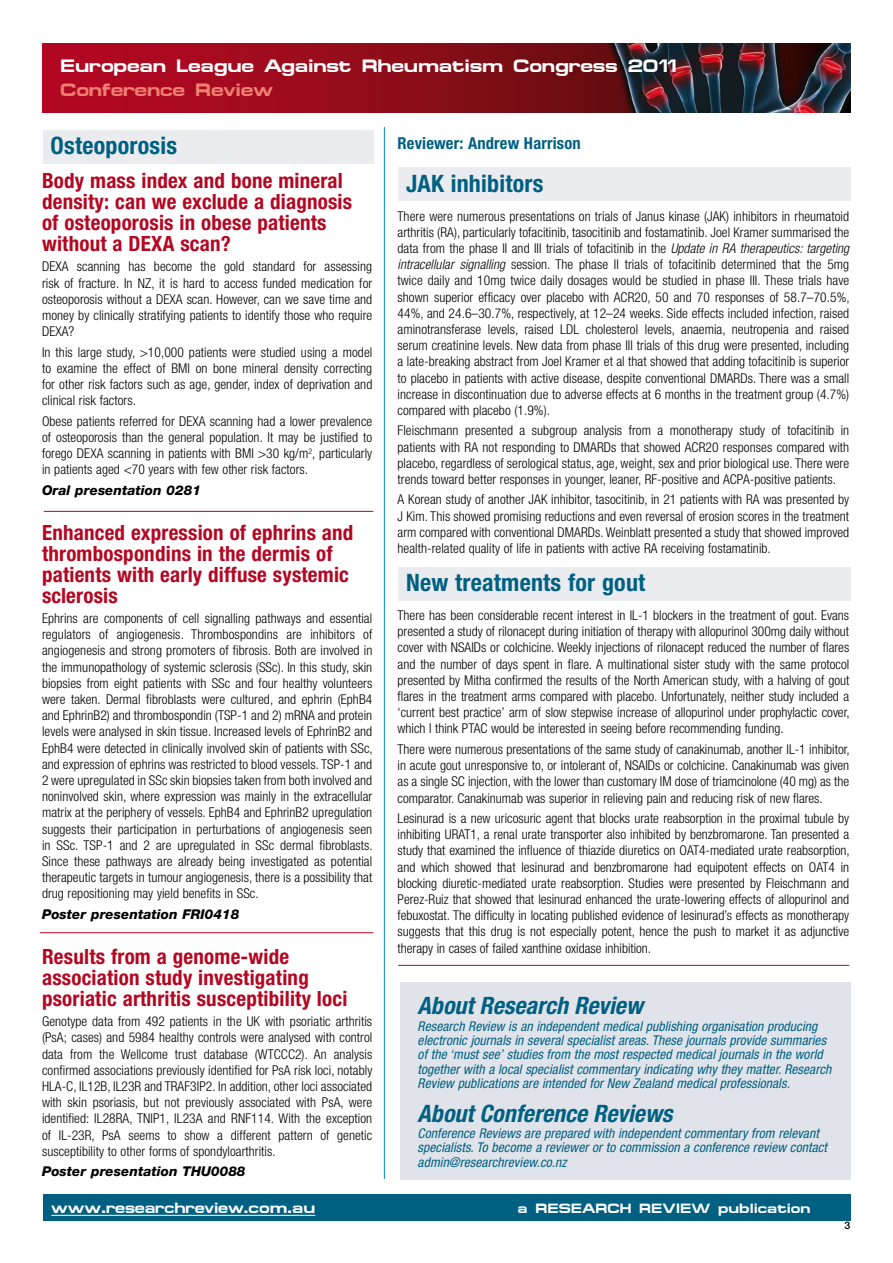
<style>
.page{position:relative;width:893px;height:1263px;background:#fff}
.page>*{position:absolute;margin:0;border:0;box-sizing:border-box;transform-origin:0 0}
.t1{font:700 condensed 24px "Helvetica Neue LT Pro";letter-spacing:.01em;color:#006082}
.t2{font:italic 700 condensed 24px "Helvetica Neue LT Pro";color:#006082}
.t3{font:700 condensed 21px/21px "Helvetica Neue LT Pro";letter-spacing:.01em;color:#b30722}
.t4{font:700 18px "Micro Extended";letter-spacing:-.01em;color:#fff}
.t5{font:700 18px "Micro Extended";letter-spacing:-.01em;color:#ee7f71}
.t6{font:700 condensed 16.5px "Helvetica Neue LT Pro";letter-spacing:.01em;color:#006082}
.t7{font:700 15px "Micro Extended";letter-spacing:-.01em;color:#fff}
.t8{font:300 condensed 13.5px/16.2px "Helvetica Neue LT Pro";letter-spacing:.005em;color:#000;text-align:justify}
.t9{font:italic condensed 13.5px/14.2px "Helvetica Neue LT Pro";letter-spacing:.005em;color:#006082}
.t10{font:italic 800 13.5px "Helvetica Neue LT Pro";letter-spacing:.005em;color:#000}
.t11{font:700 13.5px "Micro Extended";color:#fff}
.t12{font:500 10.5px "Helvetica Neue LT Pro";color:#000}
.s1{font-style:italic}
</style>
<div class="page">
<svg style="left:43px;top:44px;width:526px;height:68px;background:#970b1b"></svg>
<img style="left:569px;top:44px;width:281px;height:68px">
<div style="left:43px;top:1194px;width:807px;height:26px;background:#006082"></div>
<hr style="left:51px;top:1215px;width:264px;height:1px;background:#fff">
<hr style="left:384px;top:127px;width:1px;height:1052px;background:#008ac9">
<div style="left:43px;top:130px;width:330px;height:33px;background:#eaecf0"></div>
<div style="left:398px;top:167px;width:453px;height:34px;background:#eaecf0"></div>
<div style="left:398px;top:567px;width:453px;height:34px;background:#eaecf0"></div>
<hr style="left:44px;top:511px;width:329px;height:1px;background:#b30722">
<hr style="left:40px;top:932px;width:333px;height:1px;background:#b30722">
<hr style="left:398px;top:965px;width:451px;height:1px;background:#b30722">
<div style="left:400px;top:982px;width:451px;height:198px;background:#e0e4ea"></div>
<h3 class="t4" style="left:60px;top:56px;width:622px">European League Against Rheumatism Congress 2011</h3>
<h3 class="t5" style="left:60px;top:79px;width:214px">Conference Review</h3>
<h1 class="t1" style="left:51px;top:131px;width:128px">Osteoporosis</h1>
<h2 class="t3" style="left:42px;top:170px;width:312px">Body mass index and bone mineral density: can we exclude a diagnosis of osteoporosis in obese patients without a DEXA scan?</h2>
<p class="t8" style="left:42px;top:258px;width:332px">DEXA scanning has become the gold standard for assessing risk of fracture. In NZ, it is hard to access funded medication for osteoporosis without a DEXA scan. However, can we save time and money by clinically stratifying patients to identify those who require DEXA?</p>
<p class="t8" style="left:42px;top:344px;width:332px">In this large study, &gt;10,000 patients were studied using a model to examine the effect of BMI on bone mineral density correcting for other risk factors such as age, gender, index of deprivation and clinical risk factors.</p>
<p class="t8" style="left:42px;top:413px;width:332px">Obese patients referred for DEXA scanning had a lower prevalence of osteoporosis than the general population. It may be justified to forego DEXA scanning in patients with BMI &gt;30 kg/m<sup>2</sup>, particularly in patients aged &lt;70 years with few other risk factors.</p>
<p class="t10" style="left:42px;top:482px;width:160px">Oral presentation 0281</p>
<h2 class="t3" style="left:42px;top:521px;width:313px">Enhanced expression of ephrins and thrombospondins in the dermis of patients with early diffuse systemic sclerosis</h2>
<p class="t8" style="left:42px;top:610px;width:332px">Ephrins are components of cell signalling pathways and essential regulators of angiogenesis. Thrombospondins are inhibitors of angiogenesis and strong promoters of fibrosis. Both are involved in the immunopathology of systemic sclerosis (SSc). In this study, skin biopsies from eight patients with SSc and four healthy volunteers were taken. Dermal fibroblasts were cultured, and ephrin (EphB4 and EphrinB2) and thrombospondin (TSP-1 and 2) mRNA and protein levels were analysed in skin tissue. Increased levels of EphrinB2 and EphB4 were detected in clinically involved skin of patients with SSc, and expression of ephrins was restricted to blood vessels. TSP-1 and 2 were upregulated in SSc skin biopsies taken from both involved and noninvolved skin, where expression was mainly in the extracellular matrix at the periphery of vessels. EphB4 and EphrinB2 upregulation suggests their participation in perturbations of angiogenesis seen in SSc. TSP-1 and 2 are upregulated in SSc dermal fibroblasts.<br>Since these pathways are already being investigated as potential therapeutic targets in tumour angiogenesis, there is a possibility that drug repositioning may yield benefits in SSc.</p>
<p class="t10" style="left:42px;top:906px;width:199px">Poster presentation FRI0418</p>
<h2 class="t3" style="left:42px;top:945px;width:307px">Results from a genome-wide association study investigating psoriatic arthritis susceptibility loci</h2>
<p class="t8" style="left:42px;top:1013px;width:332px">Genotype data from 492 patients in the UK with psoriatic arthritis (PsA; cases) and 5984 healthy controls were analysed with control data from the Wellcome trust database (WTCCC2). An analysis confirmed associations previously identified for PsA risk loci, notably HLA-C, IL12B, IL23R and TRAF3IP2. In addition, other loci associated with skin psoriasis, but not previously associated with PsA, were identified: IL28RA, TNIP1, IL23A and RNF114. With the exception of IL-23R, PsA seems to show a different pattern of genetic susceptibility to other forms of spondyloarthritis.</p>
<p class="t10" style="left:42px;top:1163px;width:205px">Poster presentation THU0088</p>
<p class="t6" style="left:398px;top:133px;width:185px">Reviewer: Andrew Harrison</p>
<h1 class="t1" style="left:406px;top:168px;width:139px">JAK inhibitors</h1>
<p class="t8" style="left:398px;top:207px;width:454px">There were numerous presentations on trials of Janus kinase (JAK) inhibitors in rheumatoid arthritis (RA), particularly tofacitinib, tasocitinib and fostamatinib. Joel Kramer summarised the data from the phase II and III trials of tofacitinib in the <span class="s1">Update in RA therapeutics: targeting intracellular signalling</span> session. The phase II trials of tofacitinib determined that the 5mg twice daily and 10mg twice daily dosages would be studied in phase III. These trials have shown superior efficacy over placebo with ACR20, 50 and 70 responses of 58.7–70.5%, 44%, and 24.6–30.7%, respectively, at 12–24 weeks. Side effects included infection, raised aminotransferase levels, raised LDL cholesterol levels, anaemia, neutropenia and raised serum creatinine levels. New data from phase III trials of this drug were presented, including a late-breaking abstract from Joel Kramer et al that showed that adding tofacitinib is superior to placebo in patients with active disease, despite conventional DMARDs. There was a small increase in discontinuation due to adverse effects at 6 months in the treatment group (4.7%) compared with placebo (1.9%).</p>
<p class="t8" style="left:398px;top:422px;width:453px">Fleischmann presented a subgroup analysis from a monotherapy study of tofacitinib in patients with RA not responding to DMARDs that showed ACR20 responses compared with placebo, regardless of serological status, age, weight, sex and prior biological use. There were trends toward better responses in younger, leaner, RF-positive and ACPA-positive patients.</p>
<p class="t8" style="left:398px;top:491px;width:453px">A Korean study of another JAK inhibitor, tasocitinib, in 21 patients with RA was presented by J Kim. This showed promising reductions and even reversal of erosion scores in the treatment arm compared with conventional DMARDs. Weinblatt presented a study that showed improved health-related quality of life in patients with active RA receiving fostamatinib.</p>
<h1 class="t1" style="left:406px;top:568px;width:241px">New treatments for gout</h1>
<p class="t8" style="left:398px;top:607px;width:454px">There has been considerable recent interest in IL-1 blockers in the treatment of gout. Evans presented a study of rilonacept during initiation of therapy with allopurinol 300mg daily without cover with NSAIDs or colchicine. Weekly injections of rilonacept reduced the number of flares and the number of days spent in flare. A multinational sister study with the same protocol presented by Mitha confirmed the results of the North American study, with a halving of gout flares in the treatment arms compared with placebo. Unfortunately, neither study included a ‘current best practice’ arm of slow stepwise increase of allopurinol under prophylactic cover, which I think PTAC would be interested in seeing before recommending funding.</p>
<p class="t8" style="left:398px;top:741px;width:454px">There were numerous presentations of the same study of canakinumab, another IL-1 inhibitor, in acute gout unresponsive to, or intolerant of, NSAIDs or colchicine. Canakinumab was given as a single SC injection, with the lower than customary IM dose of triamcinolone (40 mg) as the comparator. Canakinumab was superior in relieving pain and reducing risk of new flares.</p>
<p class="t8" style="left:398px;top:810px;width:454px">Lesinurad is a new uricosuric agent that blocks urate reabsorption in the proximal tubule by inhibiting URAT1, a renal urate transporter also inhibited by benzbromarone. Tan presented a study that examined the influence of thiazide diuretics on OAT4-mediated urate reabsorption, and which showed that lesinurad and benzbromarone had equipotent effects on OAT4 in blocking diuretic-mediated urate reabsorption. Studies were presented by Fleischmann and Perez-Ruiz that showed that lesinurad enhanced the urate-lowering effects of allopurinol and febuxostat. The difficulty in locating published evidence of lesinurad’s effects as monotherapy suggests that this drug is not especially potent, hence the push to market it as adjunctive therapy in cases of failed xanthine oxidase inhibition.</p>
<h1 class="t2" style="left:418px;top:991px;width:227px">About Research Review</h1>
<p class="t9" style="left:418px;top:1019px;width:415px">Research Review is an independent medical publishing organisation producing electronic journals in several specialist areas. These journals provide summaries of the ‘must see’ studies from the most respected medical journals in the world together with a local specialist commentary indicating why they matter. Research Review publications are intended for New Zealand medical professionals.</p>
<h1 class="t2" style="left:418px;top:1099px;width:256px">About Conference Reviews</h1>
<p class="t9" style="left:418px;top:1126px;width:411px">Conference Reviews are prepared with independent commentary from relevant specialists. To become a reviewer or to commission a conference review contact admin@researchreview.co.nz</p>
<p class="t7" style="left:51px;top:1199px;width:265px">www.researchreview.com.au</p>
<p class="t11" style="left:518px;top:1201px;width:294px">a RESEARCH REVIEW publication</p>
<p class="t12" style="left:845px;top:1219px;width:7px">3</p>
</div>
